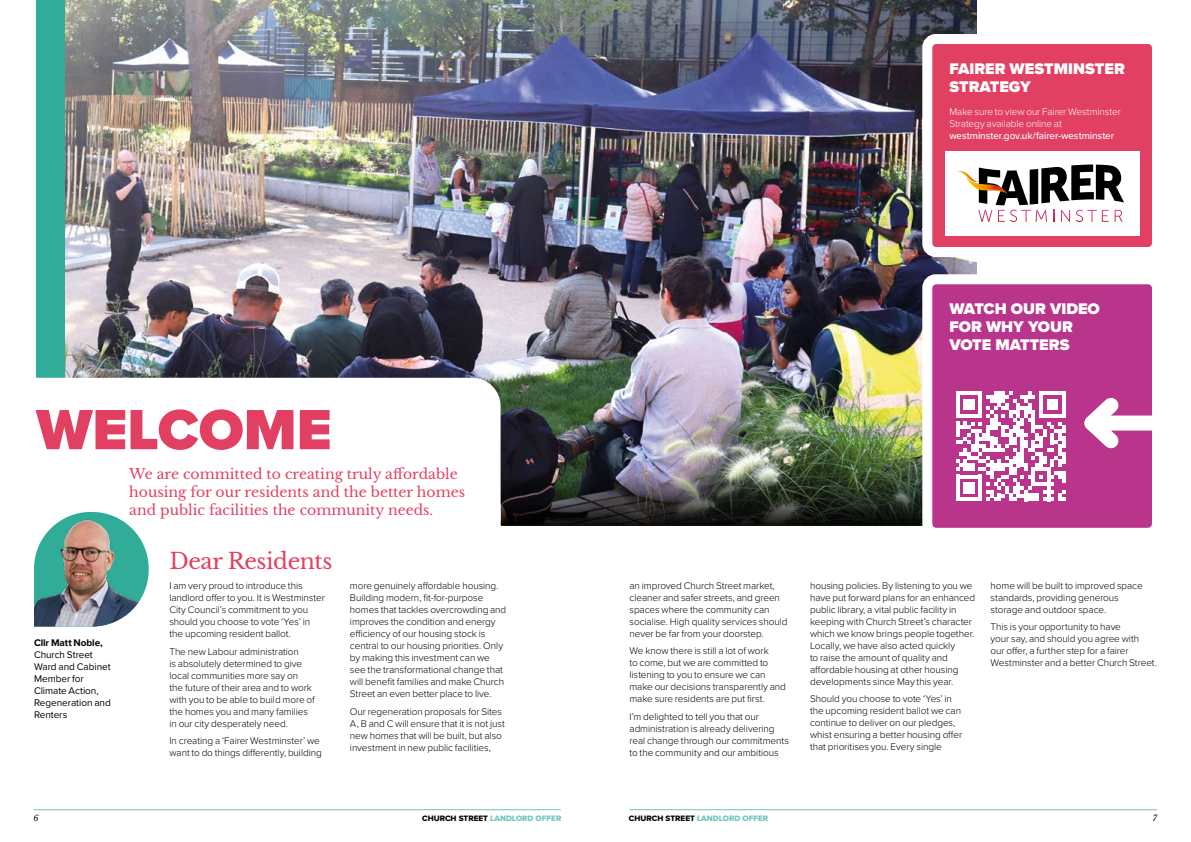
<style>
.page{position:relative;width:1191px;height:842px;background:#fff}
.page>*{position:absolute;margin:0;border:0;box-sizing:border-box;transform-origin:0 0}
.t1{font:900 58.8px "Proxima Nova";color:#e24062}
.t2{font:22px "Libre Baskerville";letter-spacing:-.02em;color:#e24062}
.t3{font:900 16px/18px "Proxima Nova";color:#fff}
.t4{font:14px/18.2px "Libre Baskerville";color:#e24062}
.t5{font:300 10px/12px "Proxima Nova";letter-spacing:-.01em;color:#000}
.t6{font:10px/12px "Proxima Nova";letter-spacing:-.005em;color:#000}
.t7{font:300 10px/12px "Proxima Nova";letter-spacing:-.01em;color:#fff}
.t8{font:500 10px "Proxima Nova";letter-spacing:-.01em;color:#fff}
.t9{font:700 10px "Proxima Nova";letter-spacing:-.01em;color:#000}
.t10{font:8.1px "Proxima Nova Extrabld";color:#6ec3bf}
.t11{font:italic 8.1px "Libre Baskerville";color:#000}
.s1{color:#000}
</style>
<div class="page">
<img style="left:65px;top:0;width:911px;height:525px">
<div style="left:36px;top:0;width:29px;height:378px;background:#31ac99"></div>
<svg style="left:65px;top:378px;width:435px;height:147px"></svg>
<div style="left:927px;top:39px;width:230px;height:213px;background:#e24062;border-radius:9px"></div>
<div style="left:922px;top:34px;width:240px;height:223px;border:10px solid #fff;border-radius:9px"></div>
<img style="left:34px;top:512px;width:115px;height:115px">
<img style="left:501px;top:459px;width:421px;height:66px">
<div style="left:927px;top:279px;width:230px;height:254px;background:#b9348b;border-radius:9px"></div>
<div style="left:922px;top:274px;width:240px;height:264px;border:10px solid #fff;border-radius:9px"></div>
<div style="left:945px;top:151px;width:195px;height:84px;background:#fff"></div>
<svg style="left:957px;top:165px;width:167px;height:57px"></svg>
<div style="left:1091px;top:416px;width:100px;height:15px;background:#fff"></div>
<svg style="left:956px;top:391px;width:176px;height:110px"></svg>
<hr style="left:629px;top:809px;width:528px;height:1px;background:#6ec3bf">
<hr style="left:33px;top:809px;width:528px;height:1px;background:#6ec3bf">
<h3 class="t3" style="left:949px;top:59px;width:177px">FAIRER WESTMINSTER<br>STRATEGY</h3>
<p class="t7" style="left:949px;top:105px;width:173px">Make sure to view our Fairer Westminster<br>Strategy available online at</p>
<p class="t8" style="left:949px;top:128px;width:166px">westminster.gov.uk/fairer-westminster</p>
<h1 class="t1" style="left:36px;top:386px;width:297px">WELCOME</h1>
<h3 class="t4" style="left:129px;top:465px;width:337px">We are committed to creating truly affordable housing for our residents and the better homes and public facilities the community needs.</h3>
<p class="t9" style="left:34px;top:635px;width:70px">Cllr Matt Noble,</p>
<p class="t6" style="left:34px;top:648px;width:78px">Church Street<br>Ward and Cabinet<br>Member for<br>Climate Action,<br>Regeneration and<br>Renters</p>
<h2 class="t2" style="left:169px;top:547px;width:164px">Dear Residents</h2>
<p class="t5" style="left:169px;top:579px;width:157px">I am very proud to introduce this landlord offer to you. It is Westminster City Council’s commitment to you should you choose to vote ‘Yes’ in the upcoming resident ballot.</p>
<p class="t5" style="left:169px;top:645px;width:147px">The new Labour administration<br>is absolutely determined to give local communities more say on<br>the future of their area and to work with you to be able to build more of the homes you and many families in our city desperately need.</p>
<p class="t5" style="left:169px;top:734px;width:154px">In creating a ‘Fairer Westminster’ we want to do things differently, building</p>
<p class="t5" style="left:350px;top:579px;width:158px">more genuinely affordable housing.<br>Building modern, fit-for-purpose homes that tackles overcrowding and improves the condition and energy efficiency of our housing stock is central to our housing priorities. Only by making this investment can we see the transformational change that will benefit families and make Church Street an even better place to live.</p>
<p class="t5" style="left:350px;top:705px;width:156px">Our regeneration proposals for Sites A, B and C will ensure that it is not just new homes that will be built, but also investment in new public facilities,</p>
<h3 class="t3" style="left:949px;top:299px;width:152px">WATCH OUR VIDEO<br>FOR WHY YOUR<br>VOTE MATTERS</h3>
<p class="t5" style="left:629px;top:579px;width:159px">an improved Church Street market, cleaner and safer streets, and green spaces where the community can socialise. High quality services should never be far from your doorstep.</p>
<p class="t5" style="left:629px;top:644px;width:158px">We know there is still a lot of work<br>to come, but we are committed to listening to you to ensure we can make our decisions transparently and make sure residents are put first.</p>
<p class="t5" style="left:629px;top:710px;width:161px">I’m delighted to tell you that our administration is already delivering real change through our commitments to the community and our ambitious</p>
<p class="t5" style="left:810px;top:579px;width:167px">housing policies. By listening to you we have put forward plans for an enhanced public library, a vital public facility in keeping with Church Street’s character which we know brings people together.<br>Locally, we have also acted quickly<br>to raise the amount of quality and affordable housing at other housing developments since May this year.</p>
<p class="t5" style="left:810px;top:692px;width:154px">Should you choose to vote ‘Yes’ in the upcoming resident ballot we can continue to deliver on our pledges, whist ensuring a better housing offer that prioritises you. Every single</p>
<p class="t5" style="left:990px;top:579px;width:154px">home will be built to improved space standards, providing generous storage and outdoor space.</p>
<p class="t5" style="left:990px;top:620px;width:168px">This is your opportunity to have<br>your say, and should you agree with<br>our offer, a further step for a fairer Westminster and a better Church Street.</p>
<p class="t11" style="left:33px;top:813px;width:7px">6</p>
<p class="t10" style="left:422px;top:813px;width:141px"><span class="s1">CHURCH STREET</span> LANDLORD OFFER</p>
<p class="t10" style="left:629px;top:813px;width:141px"><span class="s1">CHURCH STREET</span> LANDLORD OFFER</p>
<p class="t11" style="left:1152px;top:813px;width:6px">7</p>
</div>
